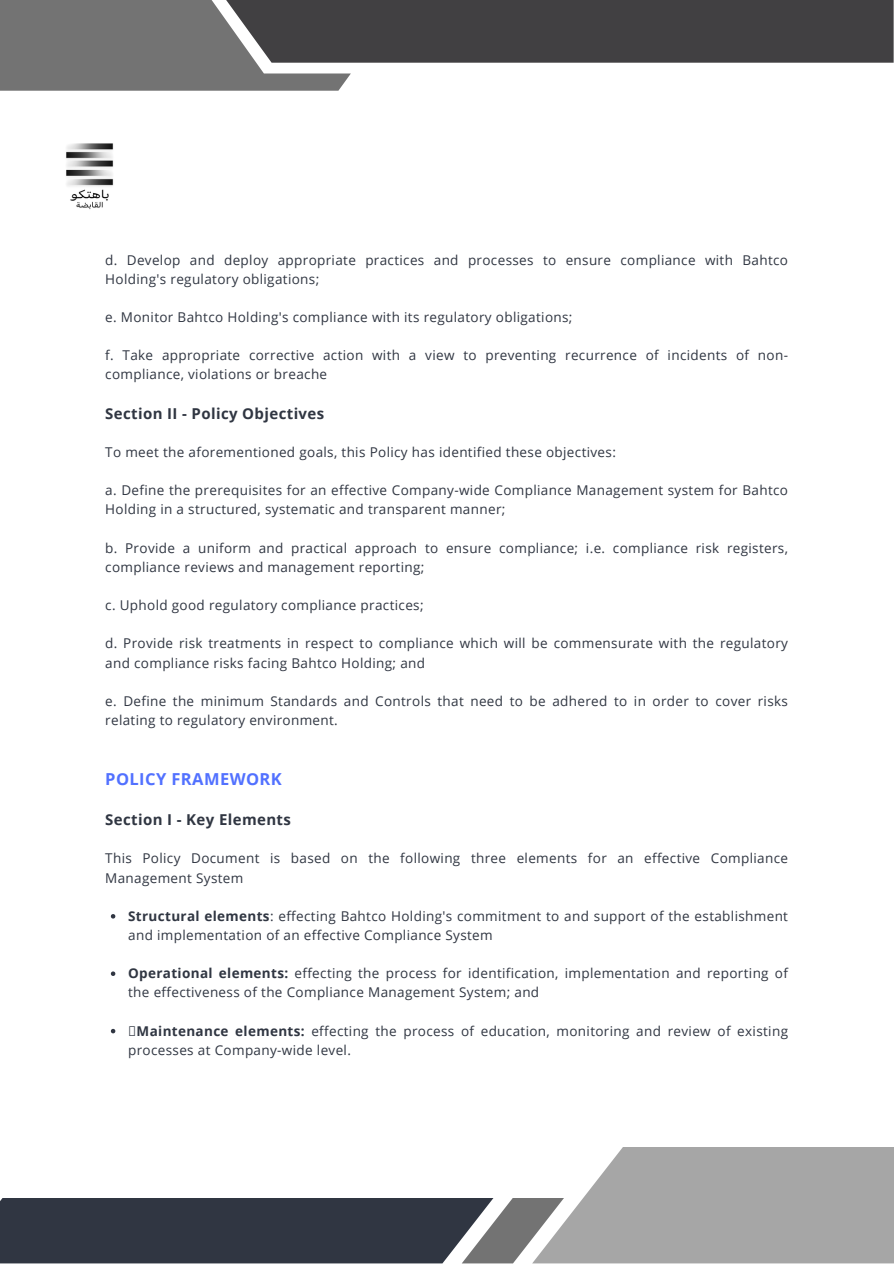
<style>
.page{position:relative;width:894px;height:1264px;background:#fff}
.page>*{position:absolute;margin:0;border:0;box-sizing:border-box;transform-origin:0 0}
.t1{font:700 16.5px "Open Sans";letter-spacing:.025em;color:#5271ff}
.t2{font:700 15px "Open Sans";letter-spacing:.025em;color:#303642}
.t3{font:13.5px/19.2px "Open Sans";letter-spacing:.025em;color:#303642}
.s1{font-weight:700}
</style>
<div class="page">
<svg style="left:0;top:0;width:893px;height:91px"></svg>
<svg style="left:0;top:1147px;width:893px;height:116px"></svg>
<img style="left:66px;top:143px;width:48px;height:67px">
<svg style="left:111px;top:914px;width:4px;height:4px"></svg>
<svg style="left:111px;top:971px;width:4px;height:4px"></svg>
<svg style="left:111px;top:1028px;width:4px;height:5px"></svg>
<p class="t3" style="left:105px;top:250px;width:684px">d. Develop and deploy appropriate practices and processes to ensure compliance with Bahtco<br>Holding's regulatory obligations;</p>
<p class="t3" style="left:105px;top:307px;width:468px">e. Monitor Bahtco Holding's compliance with its regulatory obligations;</p>
<p class="t3" style="left:105px;top:345px;width:684px">f. Take appropriate corrective action with a view to preventing recurrence of incidents of non&shy;compliance, violations or breache</p>
<h2 class="t2" style="left:105px;top:403px;width:220px">Section II - Policy Objectives</h2>
<p class="t3" style="left:105px;top:442px;width:512px">To meet the aforementioned goals, this Policy has identified these objectives:</p>
<p class="t3" style="left:105px;top:480px;width:684px">a. Define the prerequisites for an effective Company-wide Compliance Management system for Bahtco<br>Holding in a structured, systematic and transparent manner;</p>
<p class="t3" style="left:105px;top:538px;width:684px">b. Provide a uniform and practical approach to ensure compliance; i.e. compliance risk registers, compliance reviews and management reporting;</p>
<p class="t3" style="left:105px;top:595px;width:320px">c. Uphold good regulatory compliance practices;</p>
<p class="t3" style="left:105px;top:633px;width:684px">d. Provide risk treatments in respect to compliance which will be commensurate with the regulatory and compliance risks facing Bahtco Holding; and</p>
<p class="t3" style="left:105px;top:691px;width:684px">e. Define the minimum Standards and Controls that need to be adhered to in order to cover risks relating to regulatory environment.</p>
<h1 class="t1" style="left:105px;top:767px;width:178px">POLICY FRAMEWORK</h1>
<h2 class="t2" style="left:105px;top:809px;width:187px">Section I - Key Elements</h2>
<p class="t3" style="left:105px;top:848px;width:684px">This Policy Document is based on the following three elements for an effective Compliance<br>Management System</p>
<p class="t3" style="left:128px;top:906px;width:661px"><span class="s1">Structural elements</span>: effecting Bahtco Holding's commitment to and support of the establishment and implementation of an effective Compliance System</p>
<p class="t3" style="left:128px;top:963px;width:661px"><span class="s1">Operational elements:</span> effecting the process for identification, implementation and reporting of the effectiveness of the Compliance Management System; and</p>
<p class="t3" style="left:128px;top:1020px;width:661px;text-indent:8px"><span class="s1">Maintenance elements:</span> effecting the process of education, monitoring and review of existing processes at Company-wide level.</p>
</div>
